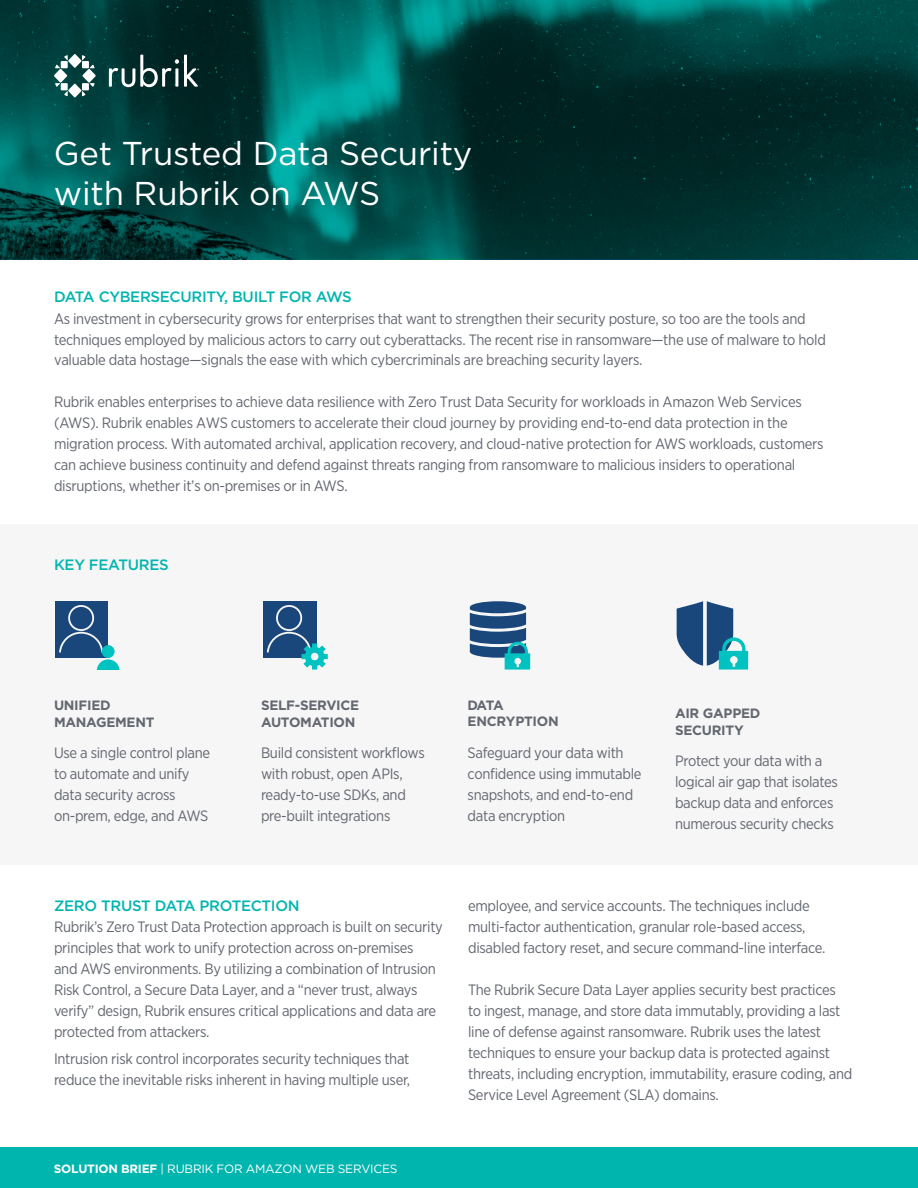
<style>
.page{position:relative;width:918px;height:1188px;background:#fff}
.page>*{position:absolute;margin:0;border:0;box-sizing:border-box;transform-origin:0 0}
.t1{font:33px/39.6px "Gotham";letter-spacing:-.005em;color:#fff}
.t2{font:15px/21px "Gotham Narrow";letter-spacing:-.02em;color:#636770}
.t3{font:500 15px "Gotham";letter-spacing:-.02em;color:#00b5af}
.t4{font:700 13.5px/16.2px "Gotham";letter-spacing:-.02em;color:#636770}
.t5{font:12px "Gotham";letter-spacing:-.02em;color:#fff}
.s1{font-family:"Gotham";font-weight:500;color:#00b5af}
.s2{font-weight:700}
</style>
<div class="page">
<svg style="left:0;top:0;width:918px;height:260px;background:#00413f"></svg>
<div style="left:0;top:524px;width:918px;height:341px;background:#f6f6f6"></div>
<div style="left:0;top:1148px;width:918px;height:40px;background:#00b5ae"></div>
<svg style="left:68px;top:54px;width:14px;height:14px"></svg>
<svg style="left:68px;top:84px;width:14px;height:14px"></svg>
<svg style="left:82px;top:69px;width:14px;height:14px"></svg>
<svg style="left:82px;top:55px;width:13px;height:13px"></svg>
<svg style="left:55px;top:55px;width:13px;height:13px"></svg>
<svg style="left:82px;top:83px;width:13px;height:13px"></svg>
<svg style="left:55px;top:83px;width:13px;height:13px"></svg>
<div style="left:82px;top:61px;width:7px;height:7px;background:#fff"></div>
<svg style="left:54px;top:69px;width:13px;height:14px"></svg>
<svg style="left:109px;top:55px;width:90px;height:32px"></svg>
<div style="left:55px;top:601px;width:53px;height:57px;background:#19467b"></div>
<div style="left:68px;top:605px;width:26px;height:26px;border:2px solid #fff;border-radius:50%"></div>
<svg style="left:59px;top:631px;width:60px;height:39px"></svg>
<svg style="left:677px;top:601px;width:71px;height:69px"></svg>
<svg style="left:470px;top:601px;width:60px;height:69px"></svg>
<div style="left:263px;top:601px;width:53px;height:57px;background:#19467b"></div>
<div style="left:276px;top:605px;width:26px;height:26px;border:2px solid #fff;border-radius:50%"></div>
<svg style="left:266px;top:631px;width:62px;height:39px"></svg>
<div style="left:311px;top:653px;width:7px;height:7px;background:#f6f6f6;border-radius:50%"></div>
<p class="t1" style="left:54px;top:133px;width:420px">Get Trusted Data Security with Rubrik on AWS</p>
<p class="t2" style="left:54px;top:286px;width:774px"><span class="s1">DATA CYBERSECURITY, BUILT FOR AWS<br></span>As investment in cybersecurity grows for enterprises that want to strengthen their security posture, so too are the tools and techniques employed by malicious actors to carry out cyberattacks. The recent rise in ransomware—the use of malware to hold valuable data hostage—signals the ease with which cybercriminals are breaching security layers.</p>
<p class="t2" style="left:54px;top:391px;width:771px">Rubrik enables enterprises to achieve data resilience with Zero Trust Data Security for workloads in Amazon Web Services (AWS). Rubrik enables AWS customers to accelerate their cloud journey by providing end-to-end data protection in the migration process. With automated archival, application recovery, and cloud-native protection for AWS workloads, customers can achieve business continuity and defend against threats ranging from ransomware to malicious insiders to operational disruptions, whether it’s on-premises or in AWS.</p>
<p class="t3" style="left:54px;top:555px;width:116px">KEY FEATURES</p>
<p class="t4" style="left:54px;top:697px;width:102px">UNIFIED<br>MANAGEMENT</p>
<p class="t2" style="left:54px;top:742px;width:158px">Use a single control plane to automate and unify data security across on-prem, edge, and AWS</p>
<p class="t4" style="left:261px;top:697px;width:100px">SELF-SERVICE<br>AUTOMATION</p>
<p class="t2" style="left:261px;top:742px;width:165px">Build consistent workflows with robust, open APIs, ready-to-use SDKs, and pre-built integrations</p>
<p class="t4" style="left:468px;top:697px;width:93px">DATA<br>ENCRYPTION</p>
<p class="t2" style="left:468px;top:742px;width:175px">Safeguard your data with confidence using immutable snapshots, and end-to-end data encryption</p>
<p class="t2" style="left:675px;top:750px;width:164px">Protect your data with a logical air gap that isolates backup data and enforces numerous security checks</p>
<p class="t4" style="left:675px;top:705px;width:87px">AIR GAPPED<br>SECURITY</p>
<p class="t3" style="left:54px;top:896px;width:247px">ZERO TRUST DATA PROTECTION</p>
<p class="t2" style="left:54px;top:916px;width:390px">Rubrik’s Zero Trust Data Protection approach is built on security principles that work to unify protection across on-premises<br>and AWS environments. By utilizing a combination of Intrusion Risk Control, a Secure Data Layer, and a “never trust, always verify” design, Rubrik ensures critical applications and data are protected from attackers.</p>
<p class="t2" style="left:54px;top:1048px;width:358px">Intrusion risk control incorporates security techniques that reduce the inevitable risks inherent in having multiple user,</p>
<p class="t5" style="left:54px;top:1161px;width:345px"><span class="s2">SOLUTION BRIEF</span> | RUBRIK FOR AMAZON WEB SERVICES</p>
<p class="t2" style="left:468px;top:895px;width:359px">employee, and service accounts. The techniques include multi-factor authentication, granular role-based access, disabled factory reset, and secure command-line interface.</p>
<p class="t2" style="left:468px;top:979px;width:386px">The Rubrik Secure Data Layer applies security best practices to ingest, manage, and store data immutably, providing a last line of defense against ransomware. Rubrik uses the latest techniques to ensure your backup data is protected against threats, including encryption, immutability, erasure coding, and Service Level Agreement (SLA) domains.</p>
</div>
